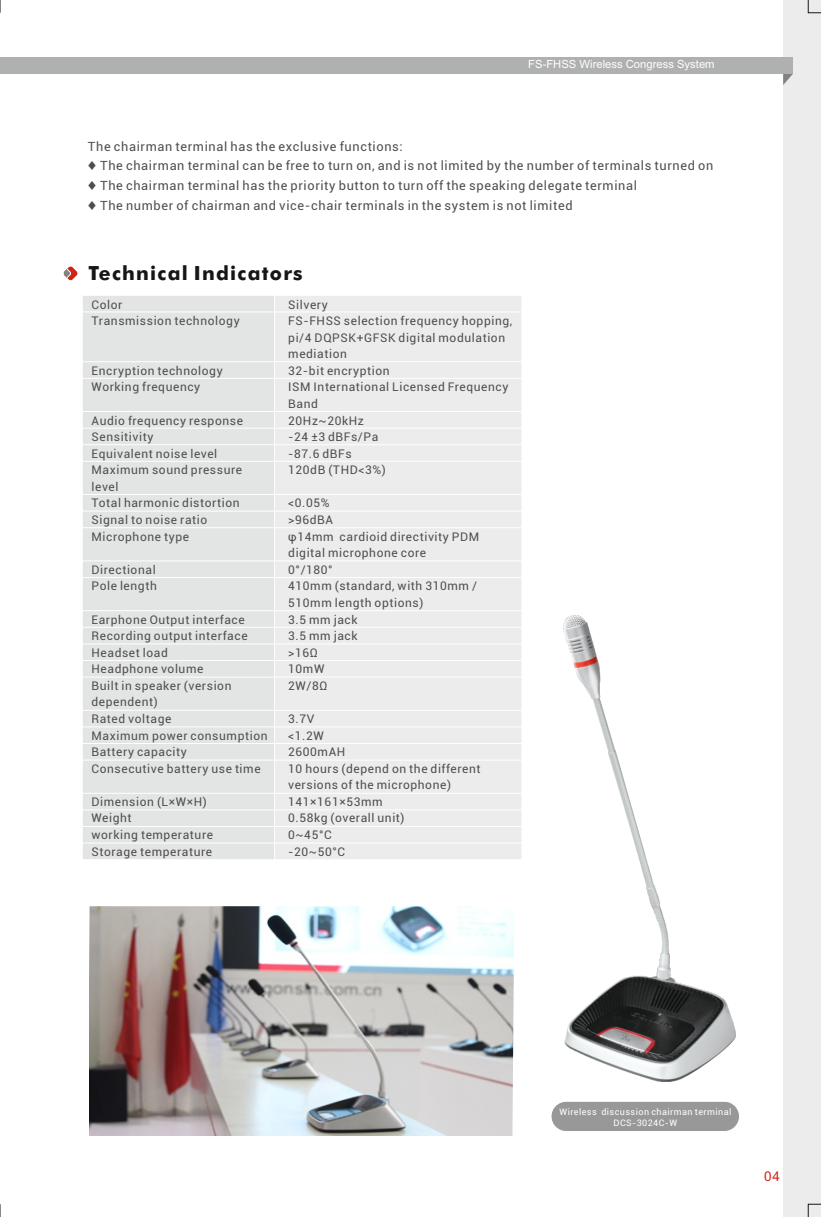
<style>
.page{position:relative;width:821px;height:1217px;background:#fff}
.page>*{position:absolute;margin:0;border:0;box-sizing:border-box;transform-origin:0 0}
.t1{font:700 19.5px "Futura BT";letter-spacing:.065em;color:#151616}
.t2{font:13.5px "Arial";color:#d02314}
.t3{font:12.75px/19.5px "Roboto";letter-spacing:.05em;color:#4e4e4d}
.t4{font:12px/16.5px "Roboto";letter-spacing:.05em;color:#4e4e4d}
.t5{font:11.25px "Arial";color:#fff}
.t6{font:9px/11.6px "Roboto";letter-spacing:.05em;color:#fff;text-align:center}
.s1{font-family:"Arial Unicode MS"}
</style>
<div class="page">
<div style="left:82px;top:295px;width:440px;height:564px;background:#ececec"></div>
<div style="left:82px;top:295px;width:192px;height:17px;background:#e3e4e4"></div>
<div style="left:82px;top:312px;width:192px;height:49px;background:#e3e4e4"></div>
<div style="left:82px;top:361px;width:192px;height:17px;background:#e3e4e4"></div>
<div style="left:82px;top:378px;width:192px;height:33px;background:#e3e4e4"></div>
<div style="left:82px;top:411px;width:192px;height:17px;background:#e3e4e4"></div>
<div style="left:82px;top:428px;width:192px;height:16px;background:#e3e4e4"></div>
<div style="left:82px;top:444px;width:192px;height:17px;background:#e3e4e4"></div>
<div style="left:82px;top:461px;width:192px;height:33px;background:#e3e4e4"></div>
<div style="left:82px;top:494px;width:192px;height:17px;background:#e3e4e4"></div>
<div style="left:82px;top:511px;width:192px;height:16px;background:#e3e4e4"></div>
<div style="left:82px;top:527px;width:192px;height:33px;background:#e3e4e4"></div>
<div style="left:82px;top:560px;width:192px;height:17px;background:#e3e4e4"></div>
<div style="left:82px;top:577px;width:192px;height:33px;background:#e3e4e4"></div>
<div style="left:82px;top:610px;width:192px;height:17px;background:#e3e4e4"></div>
<div style="left:82px;top:627px;width:192px;height:16px;background:#e3e4e4"></div>
<div style="left:82px;top:643px;width:192px;height:17px;background:#e3e4e4"></div>
<div style="left:82px;top:660px;width:192px;height:17px;background:#e3e4e4"></div>
<div style="left:82px;top:677px;width:192px;height:33px;background:#e3e4e4"></div>
<div style="left:82px;top:710px;width:192px;height:16px;background:#e3e4e4"></div>
<div style="left:82px;top:726px;width:192px;height:17px;background:#e3e4e4"></div>
<div style="left:82px;top:743px;width:192px;height:17px;background:#e3e4e4"></div>
<div style="left:82px;top:760px;width:192px;height:33px;background:#e3e4e4"></div>
<div style="left:82px;top:793px;width:192px;height:16px;background:#e3e4e4"></div>
<div style="left:82px;top:809px;width:192px;height:17px;background:#e3e4e4"></div>
<div style="left:82px;top:826px;width:192px;height:16px;background:#e3e4e4"></div>
<div style="left:82px;top:842px;width:192px;height:17px;background:#e3e4e4"></div>
<hr style="left:82px;top:295px;width:1px;height:564px;background:#fff">
<hr style="left:274px;top:295px;width:1px;height:564px;background:#fff">
<hr style="left:521px;top:295px;width:1px;height:564px;background:#fff">
<hr style="left:82px;top:842px;width:440px;height:1px;background:#fff">
<hr style="left:82px;top:825px;width:440px;height:1px;background:#fff">
<hr style="left:82px;top:809px;width:440px;height:1px;background:#fff">
<hr style="left:82px;top:792px;width:440px;height:1px;background:#fff">
<hr style="left:82px;top:759px;width:440px;height:1px;background:#fff">
<hr style="left:82px;top:743px;width:440px;height:1px;background:#fff">
<hr style="left:82px;top:726px;width:440px;height:1px;background:#fff">
<hr style="left:82px;top:709px;width:440px;height:1px;background:#fff">
<hr style="left:82px;top:676px;width:440px;height:1px;background:#fff">
<hr style="left:82px;top:660px;width:440px;height:1px;background:#fff">
<hr style="left:82px;top:643px;width:440px;height:1px;background:#fff">
<hr style="left:82px;top:626px;width:440px;height:1px;background:#fff">
<hr style="left:82px;top:610px;width:440px;height:1px;background:#fff">
<hr style="left:82px;top:577px;width:440px;height:1px;background:#fff">
<hr style="left:82px;top:560px;width:440px;height:1px;background:#fff">
<hr style="left:82px;top:527px;width:440px;height:1px;background:#fff">
<hr style="left:82px;top:510px;width:440px;height:1px;background:#fff">
<hr style="left:82px;top:494px;width:440px;height:1px;background:#fff">
<hr style="left:82px;top:461px;width:440px;height:1px;background:#fff">
<hr style="left:82px;top:444px;width:440px;height:1px;background:#fff">
<hr style="left:82px;top:427px;width:440px;height:1px;background:#fff">
<hr style="left:82px;top:411px;width:440px;height:1px;background:#fff">
<hr style="left:82px;top:378px;width:440px;height:1px;background:#fff">
<hr style="left:82px;top:361px;width:440px;height:1px;background:#fff">
<hr style="left:82px;top:311px;width:440px;height:1px;background:#fff">
<hr style="left:82px;top:295px;width:440px;height:1px;background:#fff">
<div style="left:783px;top:0;width:38px;height:1216px;background:#ececec"></div>
<svg style="left:783px;top:73px;width:10px;height:12px"></svg>
<div style="left:0;top:57px;width:793px;height:16px;background:#afb0b0"></div>
<img style="left:90px;top:906px;width:424px;height:229px">
<div style="left:550px;top:1100px;width:190px;height:31px;background:#989899;border:1px solid #fff;border-radius:15px"></div>
<svg style="left:64px;top:266px;width:14px;height:14px"></svg>
<img style="left:563px;top:615px;width:173px;height:466px">
<svg style="left:0;top:0;width:1px;height:13px"></svg>
<svg style="left:807px;top:0;width:14px;height:14px"></svg>
<svg style="left:807px;top:1203px;width:14px;height:13px"></svg>
<svg style="left:0;top:1204px;width:1px;height:12px"></svg>
<p class="t5" style="left:528px;top:60px;width:188px">FS-FHSS Wireless Congress System</p>
<p class="t3" style="left:88px;top:138px;width:627px">The chairman terminal has the exclusive functions:<br><span class="s1">♦</span> The chairman terminal can be free to turn on, and is not limited by the number of terminals turned on <span class="s1">♦</span> The chairman terminal has the priority button to turn off the speaking delegate terminal<br><span class="s1">♦</span> The number of chairman and vice-chair terminals in the system is not limited</p>
<h1 class="t1" style="left:88px;top:265px;width:216px">Technical Indicators</h1>
<p class="t4" style="left:92px;top:297px;width:150px">Color<br>Transmission technology</p>
<p class="t4" style="left:92px;top:363px;width:133px">Encryption technology<br>Working frequency</p>
<p class="t4" style="left:92px;top:413px;width:153px">Audio frequency response<br>Sensitivity<br>Equivalent noise level<br>Maximum sound pressure level<br>Total harmonic distortion<br>Signal to noise ratio<br>Microphone type</p>
<p class="t4" style="left:92px;top:562px;width:67px">Directional<br>Pole length</p>
<p class="t4" style="left:92px;top:612px;width:178px">Earphone Output interface<br>Recording output interface<br>Headset load<br>Headphone volume<br>Built in speaker (version dependent)<br>Rated voltage<br>Maximum power consumption<br>Battery capacity<br>Consecutive battery use time</p>
<p class="t4" style="left:91px;top:794px;width:123px">Dimension (L×W×H)<br>Weight<br>working temperature<br>Storage temperature</p>
<p class="t4" style="left:288px;top:297px;width:225px">Silvery<br>FS-FHSS selection frequency hopping, pi/4 DQPSK+GFSK digital modulation mediation<br>32-bit encryption<br>ISM International Licensed Frequency<br>Band<br>20Hz~20kHz<br>-24 ±3 dBFs/Pa<br>-87.6 dBFs<br>120dB (THD&lt;3%)</p>
<p class="t4" style="left:288px;top:496px;width:193px">&lt;0.05%<br>&gt;96dBA<br>φ14mm cardioid directivity PDM digital microphone core<br>0°/180°<br>410mm (standard, with 310mm /<br>510mm length options)<br>3.5 mm jack<br>3.5 mm jack<br>&gt;16Ω<br>10mW<br>2W/8Ω</p>
<p class="t4" style="left:288px;top:711px;width:194px">3.7V<br>&lt;1.2W<br>2600mAH<br>10 hours (depend on the different versions of the microphone)<br>141×161×53mm<br>0.58kg (overall unit)<br>0~45°C<br>-20~50°C</p>
<p class="t6" style="left:559px;top:1106px;width:173px">Wireless discussion chairman terminal<br>DCS-3024C-W</p>
<p class="t2" style="left:764px;top:1170px;width:17px">04</p>
</div>
